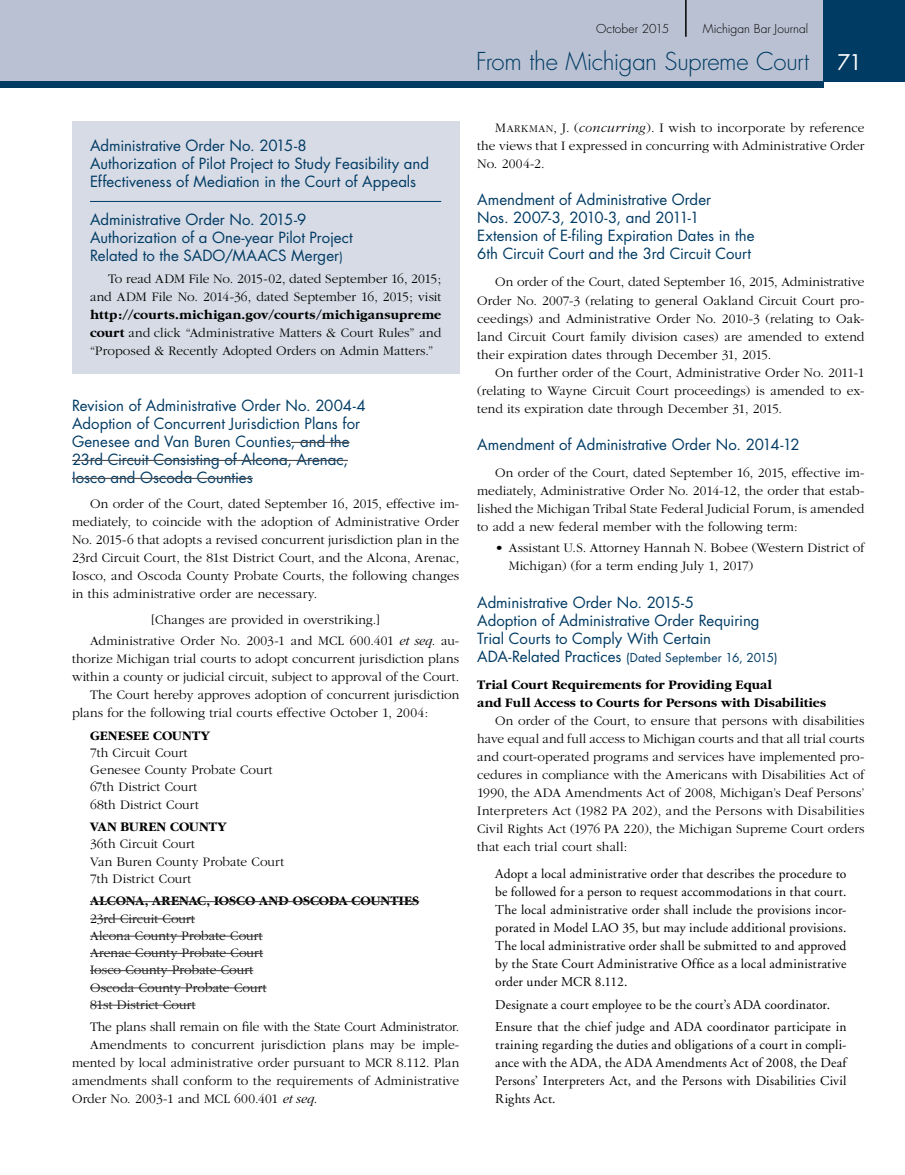
<style>
.page{position:relative;width:905px;height:1175px;background:#fff}
.page>*{position:absolute;margin:0;border:0;box-sizing:border-box;transform-origin:0 0}
.t1{font:300 24px "Futura";letter-spacing:-.015em;color:#003b64}
.t2{font:15px/18px "Futura";color:#003b64}
.t3{font:300 13.5px/18px "Garamond";letter-spacing:.005em;color:#000;text-align:justify}
.t4{font:13.5px/18px "Adobe Garamond";letter-spacing:.01em;color:#000;text-align:justify}
.t5{font:700 13.5px/18px "Garamond";letter-spacing:.005em;color:#000}
.t6{font:12px "Futura";letter-spacing:.01em;color:#003b64}
.t7{font:300 12px "Futura";letter-spacing:.005em;color:#000}
.s1{font-weight:400;font-size:21px;color:#fff}
.s2{font-size:12px}
.s3{font-weight:700}
.s4{font-style:italic}
.s5{font-family:"Garamond Light SC800";font-weight:400}
.s6{font-family:"Garamond Light SC800";font-weight:400;font-size:10.8px}
.s7{font-size:15px}
</style>
<div class="page">
<div style="left:0;top:0;width:823px;height:82px;background:#bac1d2"></div>
<div style="left:0;top:82px;width:823px;height:6px;background:#003b64"></div>
<div style="left:823px;top:0;width:81px;height:82px;background:#003b64"></div>
<hr style="left:685px;top:0;width:1px;height:37px;background:#000">
<hr style="left:291px;top:442px;width:58px;height:1px;background:#4d4d4f">
<hr style="left:72px;top:460px;width:276px;height:1px;background:#4d4d4f">
<hr style="left:72px;top:478px;width:181px;height:1px;background:#4d4d4f">
<hr style="left:90px;top:901px;width:329px;height:1px;background:#414042">
<hr style="left:90px;top:918px;width:105px;height:1px;background:#414042">
<hr style="left:90px;top:935px;width:173px;height:1px;background:#414042">
<hr style="left:90px;top:953px;width:173px;height:1px;background:#414042">
<hr style="left:90px;top:970px;width:163px;height:1px;background:#414042">
<hr style="left:90px;top:987px;width:176px;height:1px;background:#414042">
<hr style="left:90px;top:1004px;width:105px;height:1px;background:#414042">
<div style="left:72px;top:122px;width:387px;height:252px;background:#d7dbe5"></div>
<hr style="left:90px;top:201px;width:351px;height:1px;background:#003b64">
<p class="t7" style="left:596px;top:21px;width:75px">October 2015</p>
<p class="t7" style="left:702px;top:21px;width:107px">Michigan Bar Journal</p>
<h1 class="t1" style="left:476px;top:46px;width:387px">From the Michigan Supreme Court <span class="s1">71</span></h1>
<p class="t2" style="left:90px;top:137px;width:340px">Administrative Order No. 2015-8<br>Authorization of Pilot Project to Study Feasibility and<br>Effectiveness of Mediation in the Court of Appeals</p>
<p class="t2" style="left:90px;top:210px;width:264px">Administrative Order No. 2015-9<br>Authorization of a One-year Pilot Project<br>Related to the SADO/MAACS Merger<span class="s2">)</span></p>
<p class="t3" style="left:90px;top:270px;width:353px;text-align:right">To read ADM File No. 2015-02, dated September 16, 2015; and ADM File No. 2014-36, dated September 16, 2015; visit</p>
<p class="t3" style="left:90px;top:306px;width:353px"><span class="s3">http://courts.michigan.gov/courts/michigansupreme court</span> and click “Administrative Matters &amp; Court Rules” and “Proposed &amp; Recently Adopted Orders on Admin Matters.”</p>
<p class="t2" style="left:72px;top:396px;width:295px">Revision of Administrative Order No. 2004-4<br>Adoption of Concurrent Jurisdiction Plans for Genesee and Van Buren Counties, and the 23rd Circuit Consisting of Alcona, Arenac, Iosco and Oscoda Counties</p>
<p class="t3" style="left:72px;top:495px;width:389px;text-indent:18px">On order of the Court, dated September 16, 2015, effective im&shy;mediately, to coincide with the adoption of Administrative Order No. 2015-6 that adopts a revised concurrent jurisdiction plan in the 23rd Circuit Court, the 81st District Court, and the Alcona, Arenac, Iosco, and Oscoda County Probate Courts, the following changes in this administrative order are necessary.</p>
<p class="t3" style="left:90px;top:609px;width:370px;line-height:21px;text-indent:61px">[Changes are provided in overstriking.]<br>Administrative Order No. 2003-1 and MCL 600.401 <span class="s4">et seq</span>. au-</p>
<p class="t3" style="left:72px;top:650px;width:388px">thorize Michigan trial courts to adopt concurrent jurisdiction plans</p>
<p class="t3" style="left:72px;top:668px;width:389px">within a county or judicial circuit, subject to approval of the Court.</p>
<p class="t3" style="left:90px;top:686px;width:371px">The Court hereby approves adoption of concurrent jurisdiction</p>
<p class="t3" style="left:72px;top:704px;width:358px">plans for the following trial courts effective October 1, 2004:</p>
<p class="t5" style="left:90px;top:726px;width:121px">GENESEE COUNTY</p>
<p class="t3" style="left:90px;top:744px;width:184px;line-height:17.2px;text-align:left">7th Circuit Court<br>Genesee County Probate Court<br>67th District Court<br>68th District Court</p>
<p class="t5" style="left:90px;top:818px;width:138px">VAN BUREN COUNTY</p>
<p class="t3" style="left:90px;top:835px;width:195px;line-height:17.2px;text-align:left">36th Circuit Court<br>Van Buren County Probate Court<br>7th District Court</p>
<p class="t5" style="left:90px;top:892px;width:331px">ALCONA, ARENAC, IOSCO AND OSCODA COUNTIES</p>
<p class="t3" style="left:90px;top:910px;width:178px;line-height:17.2px;text-align:left">23rd Circuit Court<br>Alcona County Probate Court<br>Arenac County Probate Court<br>Iosco County Probate Court<br>Oscoda County Probate Court<br>81st District Court</p>
<p class="t3" style="left:90px;top:1018px;width:371px">The plans shall remain on file with the State Court Administrator.</p>
<p class="t3" style="left:90px;top:1036px;width:370px">Amendments to concurrent jurisdiction plans may be imple-</p>
<p class="t3" style="left:72px;top:1054px;width:389px">mented by local administrative order pursuant to MCR 8.112. Plan</p>
<p class="t3" style="left:72px;top:1072px;width:388px">amendments shall conform to the requirements of Administrative</p>
<p class="t3" style="left:72px;top:1090px;width:247px">Order No. 2003-1 and MCL 600.401 <span class="s4">et seq</span>.</p>
<p class="t3" style="left:477px;top:119px;width:389px;text-indent:18px"><span class="s5">M</span><span class="s6">ARKMAN</span>, J. (<span class="s4">concurring</span>). I wish to incorporate by reference the views that I expressed in concurring with Administrative Order No. 2004-2.</p>
<p class="t2" style="left:477px;top:191px;width:279px">Amendment of Administrative Order<br>Nos. 2007-3, 2010-3, and 2011-1<br>Extension of E-filing Expiration Dates in the 6th Circuit Court and the 3rd Circuit Court</p>
<p class="t3" style="left:477px;top:273px;width:389px;text-indent:18px">On order of the Court, dated September 16, 2015, Administrative Order No. 2007-3 (relating to general Oakland Circuit Court pro&shy;ceedings) and Administrative Order No. 2010-3 (relating to Oak&shy;land Circuit Court family division cases) are amended to extend their expiration dates through December 31, 2015.</p>
<p class="t3" style="left:477px;top:363px;width:389px;text-indent:18px">On further order of the Court, Administrative Order No. 2011-1 (relating to Wayne Circuit Court proceedings) is amended to ex&shy;tend its expiration date through December 31, 2015.</p>
<p class="t2" style="left:477px;top:435px;width:324px">Amendment of Administrative Order No. 2014-12</p>
<p class="t3" style="left:477px;top:464px;width:389px;text-indent:18px">On order of the Court, dated September 16, 2015, effective im&shy;mediately, Administrative Order No. 2014-12, the order that estab&shy;lished the Michigan Tribal State Federal Judicial Forum, is amended to add a new federal member with the following term:</p>
<p class="t3" style="left:508px;top:539px;width:357px;text-indent:-14px">• Assistant U.S. Attorney Hannah N. Bobee (Western District of<br>Michigan) (for a term ending July 1, 2017)</p>
<p class="t2" style="left:477px;top:593px;width:284px">Administrative Order No. 2015-5<br>Adoption of Administrative Order Requiring<br>Trial Courts to Comply With Certain</p>
<p class="t6" style="left:477px;top:649px;width:302px"><span class="s7">ADA-Related Practices</span> (Dated September 16, 2015)</p>
<p class="t5" style="left:477px;top:676px;width:350px">Trial Court Requirements for Providing Equal<br>and Full Access to Courts for Persons with Disabilities</p>
<p class="t3" style="left:477px;top:712px;width:389px;text-indent:18px">On order of the Court, to ensure that persons with disabilities have equal and full access to Michigan courts and that all trial courts and court-operated programs and services have implemented pro&shy;cedures in compliance with the Americans with Disabilities Act of 1990, the ADA Amendments Act of 2008, Michigan’s Deaf Persons’ Interpreters Act (1982 PA 202), and the Persons with Disabilities Civil Rights Act (1976 PA 220), the Michigan Supreme Court orders that each trial court shall:</p>
<p class="t4" style="left:495px;top:865px;width:353px">Adopt a local administrative order that describes the procedure to be followed for a person to request accommodations in that court.<br>The local administrative order shall include the provisions incor&shy;porated in Model LAO 35, but may include additional provisions.<br>The local administrative order shall be submitted to and approved by the State Court Administrative Office as a local administrative order under MCR 8.112.</p>
<p class="t4" style="left:495px;top:993px;width:353px;line-height:22.5px">Designate a court employee to be the court’s ADA coordinator.<br>Ensure that the chief judge and ADA coordinator participate in</p>
<p class="t4" style="left:495px;top:1036px;width:353px">training regarding the duties and obligations of a court in compli&shy;ance with the ADA, the ADA Amendments Act of 2008, the Deaf Persons’ Interpreters Act, and the Persons with Disabilities Civil Rights Act.</p>
</div>
